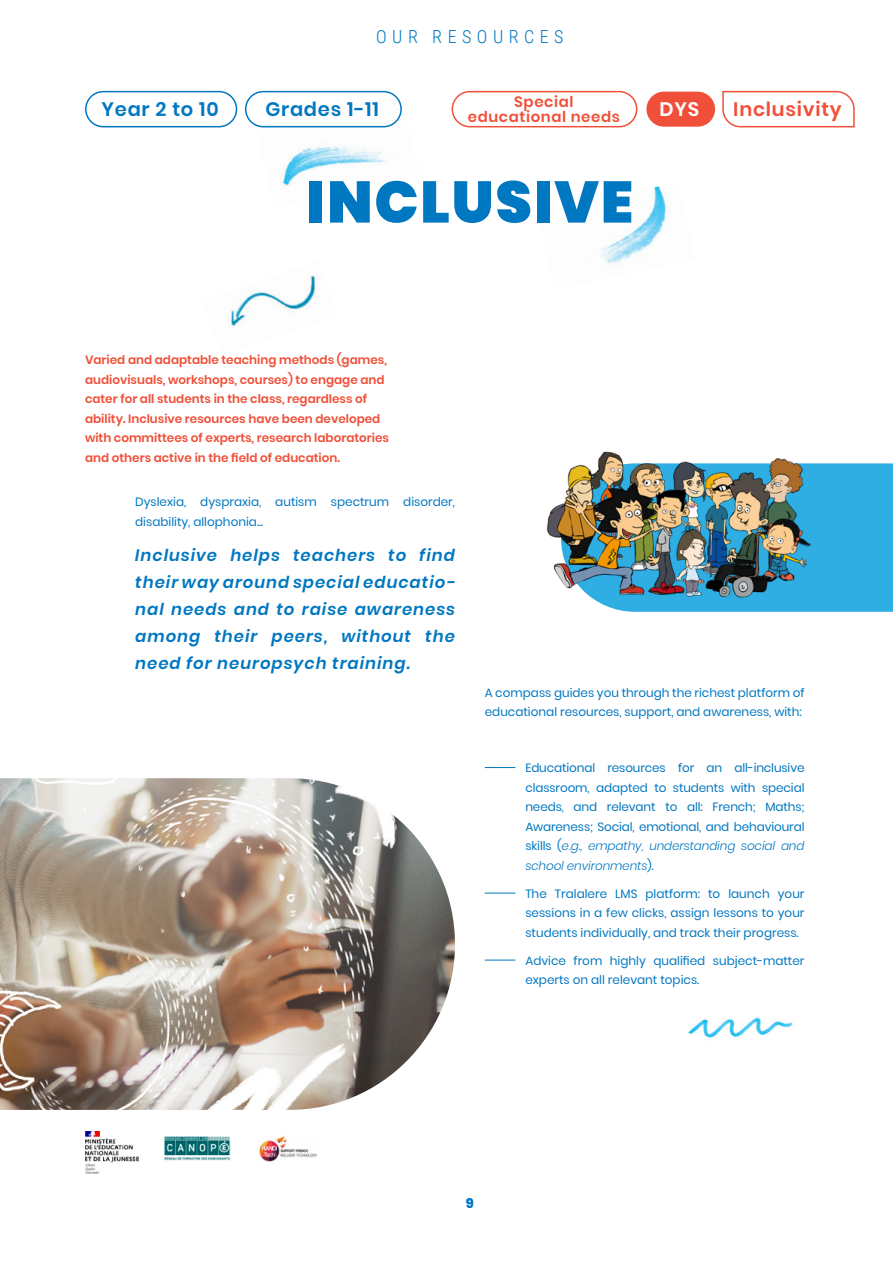
<style>
.page{position:relative;width:893px;height:1263px;background:#fff}
.page>*{position:absolute;margin:0;border:0;box-sizing:border-box;transform-origin:0 0}
.t1{font:900 58.5px "Poppins";letter-spacing:.03em;color:#0077c1}
.t2{font:600 19.5px "Poppins";letter-spacing:.04em;color:#0077c1}
.t3{font:600 19.5px "Poppins";letter-spacing:.04em;color:#f05039}
.t4{font:600 19.5px "Poppins";color:#fff}
.t5{font:300 18px "Roboto Condensed";letter-spacing:.305em;color:#0077c1}
.t6{font:italic 600 16.5px/27px "Poppins";letter-spacing:.06em;color:#0077c1;text-align:justify}
.t7{font:600 15px/15.8px "Poppins";letter-spacing:.04em;color:#f05039;text-align:center}
.t8{font:800 13.5px "Poppins";color:#0077c1}
.t9{font:12px/19.5px "Poppins";color:#0077c1}
.t10{font:600 12px/19.5px "Poppins";color:#f05039}
.s1{font-weight:300;font-style:italic}
</style>
<div class="page">
<img style="left:255px;top:93px;width:147px;height:93px">
<img style="left:688px;top:1017px;width:105px;height:21px">
<img style="left:601px;top:186px;width:65px;height:79px">
<img style="left:230px;top:275px;width:86px;height:52px">
<img style="left:164px;top:1136px;width:66px;height:25px">
<img style="left:85px;top:1131px;width:54px;height:43px">
<img style="left:0;top:778px;width:455px;height:332px">
<div style="left:609px;top:463px;width:284px;height:149px;background:#2faee4"></div>
<hr style="left:485px;top:767px;width:30px;height:1px;background:#0077c1">
<hr style="left:485px;top:893px;width:30px;height:1px;background:#0077c1">
<hr style="left:485px;top:960px;width:30px;height:1px;background:#0077c1">
<img style="left:259px;top:1135px;width:58px;height:26px">
<svg style="left:722px;top:90px;width:133px;height:38px"></svg>
<div style="left:646px;top:92px;width:69px;height:35px;background:#f05039;border-radius:18px"></div>
<div style="left:452px;top:91px;width:185px;height:36px;border:2px solid #f05039;border-radius:18px"></div>
<img style="left:546px;top:451px;width:279px;height:156px">
<div style="left:85px;top:91px;width:152px;height:36px;border:2px solid #0077c1;border-radius:18px"></div>
<div style="left:245px;top:91px;width:157px;height:36px;border:2px solid #0077c1;border-radius:18px"></div>
<h3 class="t5" style="left:376px;top:24px;width:189px">OUR RESOURCES</h3>
<h2 class="t2" style="left:101px;top:98px;width:119px">Year 2 to 10</h2>
<h2 class="t2" style="left:265px;top:98px;width:115px">Grades 1-11</h2>
<p class="t7" style="left:468px;top:93px;width:154px">Special educational needs</p>
<h1 class="t1" style="left:306px;top:168px;width:328px">INCLUSIVE</h1>
<h2 class="t4" style="left:660px;top:98px;width:41px">DYS</h2>
<h2 class="t3" style="left:733px;top:98px;width:110px">Inclusivity</h2>
<p class="t10" style="left:85px;top:350px;width:306px">Varied and adaptable teaching methods (games, audiovisuals, workshops, courses) to engage and cater for all students in the class, regardless of ability. Inclusive resources have been developed with committees of experts, research laboratories and others active in the field of education.</p>
<p class="t9" style="left:135px;top:492px;width:321px">Dyslexia, dyspraxia, autism spectrum disorder, disability, allophonia...</p>
<h3 class="t6" style="left:135px;top:542px;width:321px">Inclusive helps teachers to find their way around special educatio&shy;nal needs and to raise awareness among their peers, without the need for neuropsych training.</h3>
<p class="t9" style="left:485px;top:683px;width:321px">A compass guides you through the richest platform of educational resources, support, and awareness, with:</p>
<p class="t9" style="left:525px;top:758px;width:281px;text-align:justify">Educational resources for an all-inclusive classroom, adapted to students with special needs, and relevant to all: French; Maths; Awareness; Social, emotional, and behavioural skills (<span class="s1">e.g., empathy, understanding social and school environments</span>).</p>
<p class="t9" style="left:525px;top:884px;width:281px;text-align:justify">The Tralalere LMS platform: to launch your sessions in a few clicks, assign lessons to your students individually, and track their progress.</p>
<p class="t9" style="left:525px;top:951px;width:281px">Advice from highly qualified subject-matter experts on all relevant topics.</p>
<p class="t8" style="left:466px;top:1195px;width:10px">9</p>
</div>
